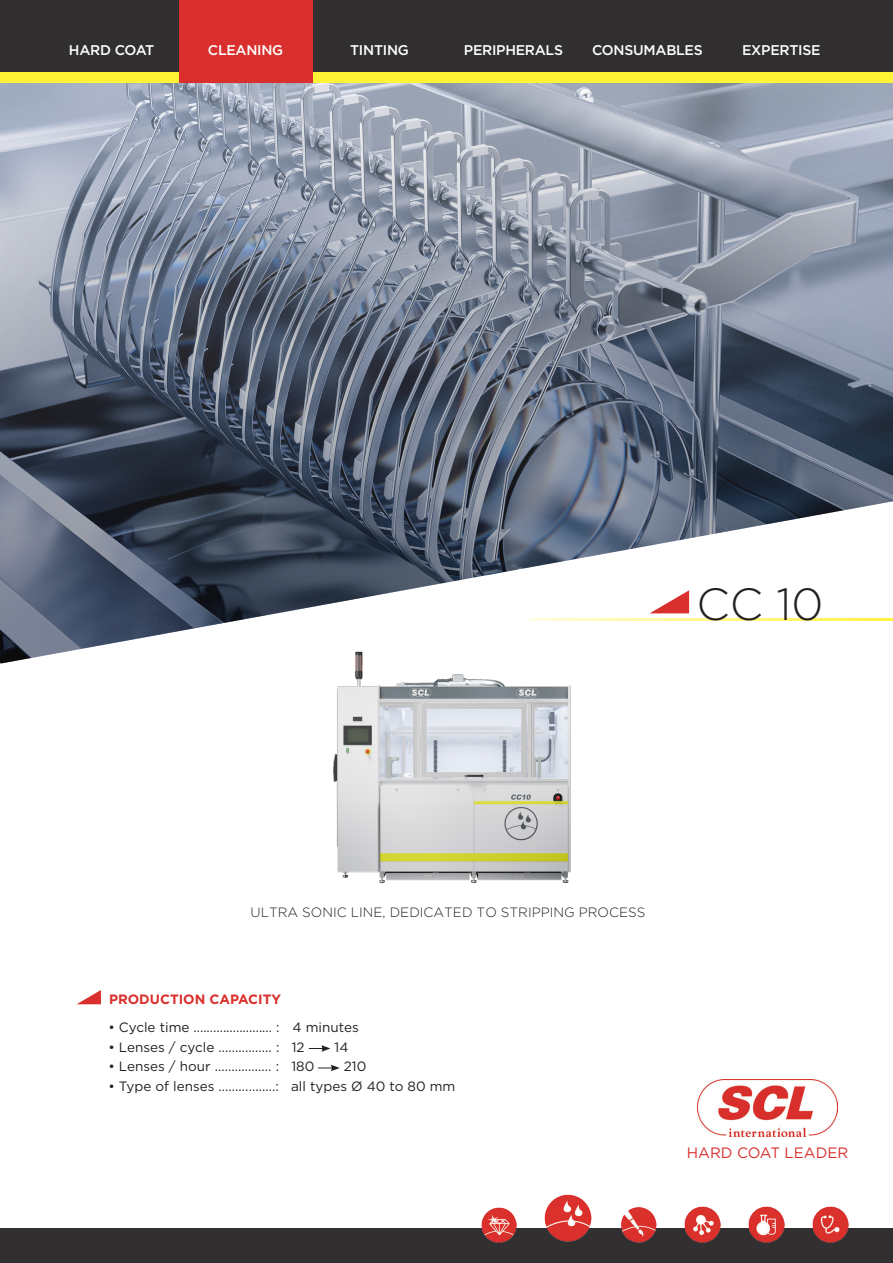
<style>
.page{position:relative;width:893px;height:1263px;background:#fff}
.page>*{position:absolute;margin:0;border:0;box-sizing:border-box;transform-origin:0 0}
.t1{font:300 45px "Gotham HTF";color:#231f20}
.t2{font:15px "Gotham HTF";color:#da302d}
.t3{font:500 14.1px "Gotham HTF";letter-spacing:-.02em;color:#fff}
.t4{font:13.5px "Gotham HTF";color:#231f20}
.t5{font:300 13.5px "Gotham HTF";color:#231f20}
.t6{font:700 13.5px "Gotham HTF";color:#da302d}
</style>
<div class="page">
<svg style="left:0;top:83px;width:893px;height:581px;background:#7f8897"></svg>
<div style="left:0;top:0;width:893px;height:72px;background:#312f30"></div>
<hr style="left:529px;top:618px;width:364px;height:3px;background:#fff335">
<svg style="left:77px;top:990px;width:24px;height:14px"></svg>
<svg style="left:309px;top:1045px;width:21px;height:7px"></svg>
<svg style="left:318px;top:1065px;width:22px;height:6px"></svg>
<img style="left:698px;top:1080px;width:139px;height:56px">
<div style="left:0;top:1229px;width:893px;height:34px;background:#312f30"></div>
<svg style="left:650px;top:590px;width:39px;height:23px"></svg>
<div style="left:0;top:72px;width:893px;height:11px;background:#fff335"></div>
<div style="left:179px;top:0;width:134px;height:83px;background:#da302d"></div>
<img style="left:621px;top:1207px;width:35px;height:35px">
<img style="left:685px;top:1207px;width:35px;height:35px">
<img style="left:749px;top:1207px;width:35px;height:35px">
<img style="left:813px;top:1207px;width:35px;height:35px">
<img style="left:230px;top:621px;width:432px;height:262px">
<img style="left:482px;top:1208px;width:34px;height:34px">
<img style="left:544px;top:1194px;width:48px;height:48px">
<p class="t3" style="left:69px;top:42px;width:87px">HARD COAT</p>
<p class="t3" style="left:208px;top:42px;width:77px">CLEANING</p>
<p class="t3" style="left:350px;top:42px;width:60px">TINTING</p>
<p class="t3" style="left:464px;top:42px;width:101px">PERIPHERALS</p>
<p class="t3" style="left:592px;top:42px;width:112px">CONSUMABLES</p>
<p class="t3" style="left:742px;top:42px;width:80px">EXPERTISE</p>
<h1 class="t1" style="left:696px;top:579px;width:128px">CC 10</h1>
<p class="t5" style="left:250px;top:904px;width:396px">ULTRA SONIC LINE, DEDICATED TO STRIPPING PROCESS</p>
<p class="t6" style="left:109px;top:992px;width:174px">PRODUCTION CAPACITY</p>
<p class="t4" style="left:108px;top:1020px;width:252px">• Cycle time ........................ : 4 minutes</p>
<p class="t4" style="left:108px;top:1039px;width:198px">• Lenses / cycle ................ : 12</p>
<p class="t4" style="left:334px;top:1039px;width:15px">14</p>
<p class="t4" style="left:108px;top:1059px;width:208px">• Lenses / hour ................. : 180</p>
<p class="t4" style="left:344px;top:1059px;width:24px">210</p>
<p class="t4" style="left:108px;top:1078px;width:349px">• Type of lenses .................: all types Ø 40 to 80 mm</p>
<p class="t2" style="left:687px;top:1144px;width:163px">HARD COAT LEADER</p>
</div>
